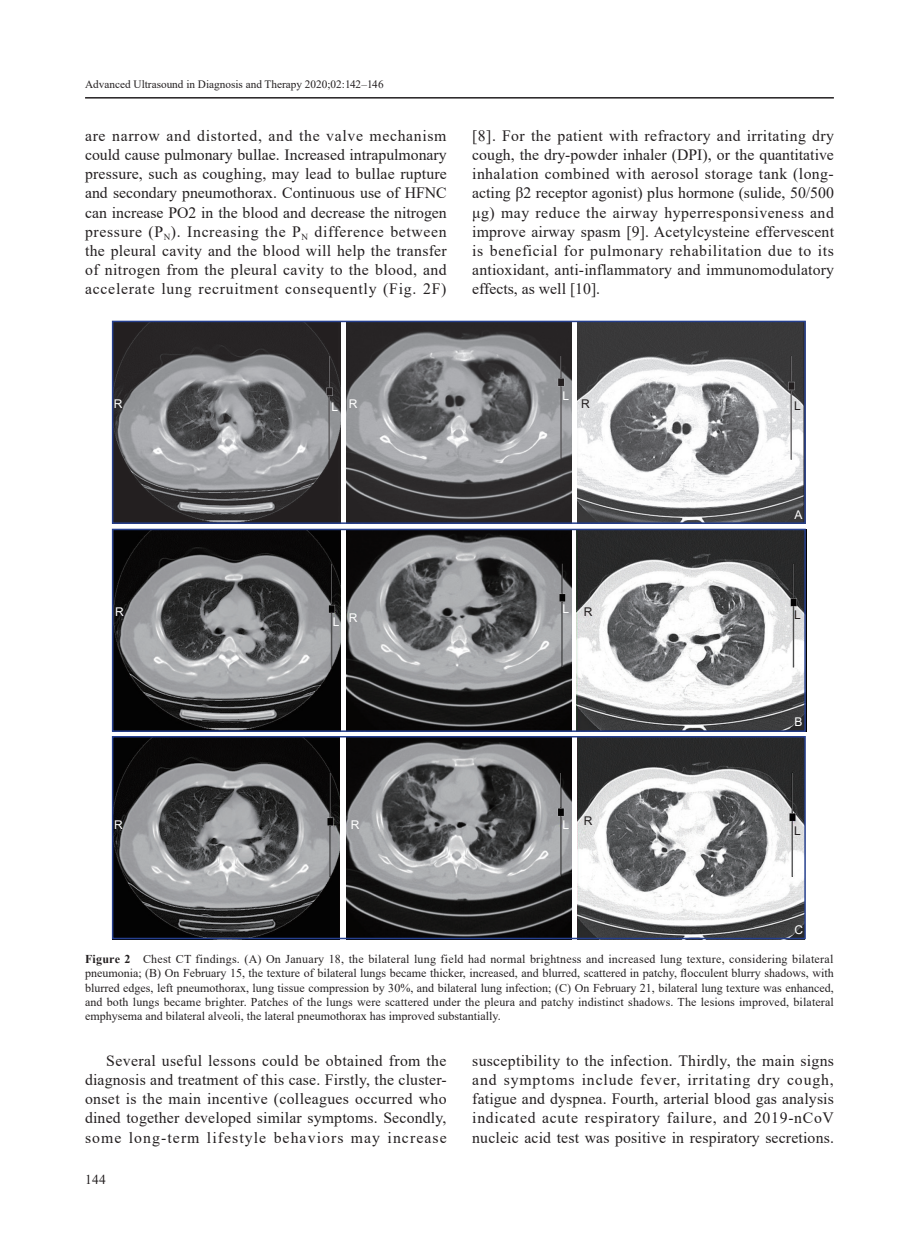
<style>
.page{position:relative;width:919px;height:1259px;background:#fff}
.page>*{position:absolute;margin:0;border:0;box-sizing:border-box;transform-origin:0 0}
.t1{font:15.75px/19.2px "Times New Roman";letter-spacing:.01em;color:#231f20;text-align:justify}
.t2{font:13.5px "Times New Roman";color:#231f20}
.t3{font:12px/14.4px "Times New Roman";color:#231f20;text-align:justify}
.t4{font:12px "Arial";color:#fff}
.t5{font:12px "Arial";color:#231f20}
.t6{font:11.25px "Times New Roman";color:#231f20}
.s1{font-weight:700}
</style>
<div class="page">
<hr style="left:85px;top:97px;width:748px;height:2px;background:#231f20">
<img style="left:114px;top:323px;width:226px;height:199px">
<img style="left:114px;top:531px;width:226px;height:199px">
<img style="left:114px;top:738px;width:225px;height:199px">
<img style="left:346px;top:323px;width:225px;height:199px">
<img style="left:346px;top:531px;width:225px;height:199px">
<img style="left:346px;top:738px;width:225px;height:199px">
<img style="left:577px;top:323px;width:226px;height:199px">
<img style="left:577px;top:529px;width:229px;height:202px">
<img style="left:577px;top:738px;width:226px;height:199px">
<div style="left:112px;top:321px;width:693px;height:203px;border:1px solid #253f8e"></div>
<div style="left:112px;top:529px;width:693px;height:203px;border:1px solid #253f8e"></div>
<div style="left:112px;top:736px;width:693px;height:203px;border:1px solid #253f8e"></div>
<p class="t6" style="left:85px;top:76px;width:300px">Advanced Ultrasound in Diagnosis and Therapy 2020;02:142–146</p>
<p class="t1" style="left:85px;top:125px;width:363px">are narrow and distorted, and the valve mechanism could cause pulmonary bullae. Increased intrapulmonary pressure, such as coughing, may lead to bullae rupture and secondary pneumothorax. Continuous use of HFNC can increase PO2 in the blood and decrease the nitrogen pressure (P<sub>N</sub>). Increasing the P<sub>N</sub> difference between the pleural cavity and the blood will help the transfer of nitrogen from the pleural cavity to the blood, and accelerate lung recruitment consequently (Fig. 2F)</p>
<p class="t1" style="left:472px;top:125px;width:363px">[8]. For the patient with refractory and irritating dry cough, the dry-powder inhaler (DPI), or the quantitative inhalation combined with aerosol storage tank (long&shy;acting β2 receptor agonist) plus hormone (sulide, 50/500 μg) may reduce the airway hyperresponsiveness and improve airway spasm [9]. Acetylcysteine effervescent is beneficial for pulmonary rehabilitation due to its antioxidant, anti-inflammatory and immunomodulatory effects, as well [10].</p>
<p class="t4" style="left:114px;top:395px;width:10px">R</p>
<p class="t4" style="left:349px;top:395px;width:10px">R</p>
<p class="t4" style="left:331px;top:398px;width:8px">L</p>
<p class="t4" style="left:115px;top:604px;width:10px">R</p>
<p class="t4" style="left:332px;top:614px;width:8px">L</p>
<p class="t4" style="left:349px;top:610px;width:10px">R</p>
<p class="t4" style="left:562px;top:388px;width:8px">L</p>
<p class="t5" style="left:581px;top:395px;width:10px">R</p>
<p class="t4" style="left:562px;top:600px;width:8px">L</p>
<p class="t5" style="left:583px;top:603px;width:10px">R</p>
<p class="t4" style="left:114px;top:816px;width:10px">R</p>
<p class="t4" style="left:351px;top:816px;width:10px">R</p>
<p class="t5" style="left:583px;top:812px;width:10px">R</p>
<p class="t4" style="left:562px;top:816px;width:8px">L</p>
<p class="t5" style="left:794px;top:397px;width:8px">L</p>
<p class="t4" style="left:794px;top:506px;width:10px">A</p>
<p class="t5" style="left:794px;top:606px;width:8px">L</p>
<p class="t4" style="left:794px;top:713px;width:10px">B</p>
<p class="t5" style="left:794px;top:822px;width:8px">L</p>
<p class="t4" style="left:794px;top:921px;width:10px">C</p>
<p class="t3" style="left:85px;top:951px;width:750px"><span class="s1">Figure 2</span> Chest CT findings. (A) On January 18, the bilateral lung field had normal brightness and increased lung texture, considering bilateral pneumonia; (B) On February 15, the texture of bilateral lungs became thicker, increased, and blurred, scattered in patchy, flocculent blurry shadows, with blurred edges, left pneumothorax, lung tissue compression by 30%, and bilateral lung infection; (C) On February 21, bilateral lung texture was enhanced, and both lungs became brighter. Patches of the lungs were scattered under the pleura and patchy indistinct shadows. The lesions improved, bilateral emphysema and bilateral alveoli, the lateral pneumothorax has improved substantially.</p>
<p class="t1" style="left:85px;top:1050px;width:363px;text-indent:21px">Several useful lessons could be obtained from the diagnosis and treatment of this case. Firstly, the cluster&shy;onset is the main incentive (colleagues occurred who dined together developed similar symptoms. Secondly, some long-term lifestyle behaviors may increase</p>
<p class="t1" style="left:472px;top:1050px;width:363px">susceptibility to the infection. Thirdly, the main signs and symptoms include fever, irritating dry cough, fatigue and dyspnea. Fourth, arterial blood gas analysis indicated acute respiratory failure, and 2019-nCoV nucleic acid test was positive in respiratory secretions.</p>
<p class="t2" style="left:85px;top:1170px;width:22px">144</p>
</div>
